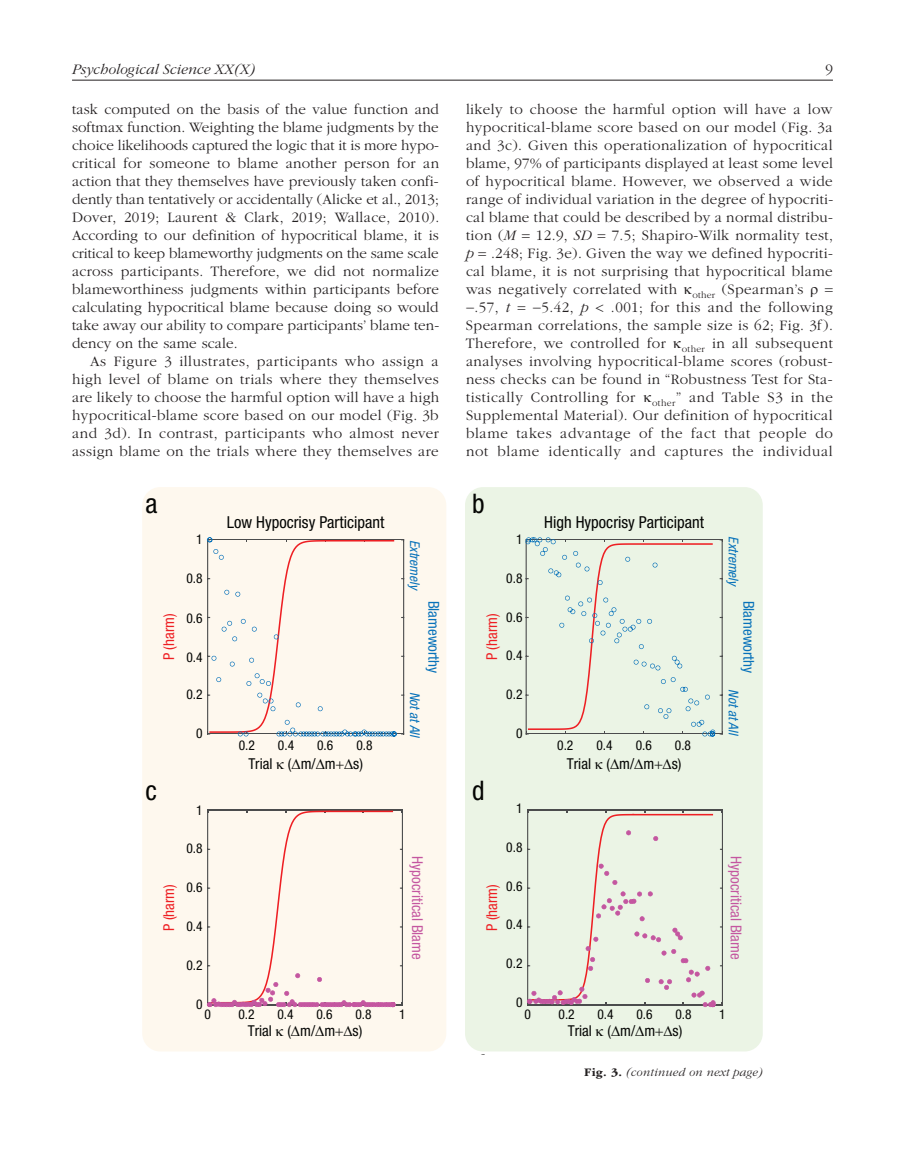
<style>
.page{position:relative;width:905px;height:1175px;background:#fff}
.page>*{position:absolute;margin:0;border:0;box-sizing:border-box;transform-origin:0 0}
.t1{font:condensed 27px "Helvetica Neue LT Std";color:#040503}
.t2{font:condensed 16.5px "Helvetica Neue LT Std";color:#040503}
.t3{font:300 15px/18px "ITC Garamond Std";letter-spacing:.025em;color:#231f20;text-align:justify}
.t4{font:condensed 15px "Helvetica Neue LT Std";color:#040503}
.t5{font:condensed 15px "Helvetica Neue LT Std";color:#c456a0}
.t6{font:condensed 15px "Helvetica Neue LT Std";color:#ee1f23}
.t7{font:italic 300 15px "ITC Garamond Std";color:#231f20}
.t8{font:condensed 15px "Helvetica Neue LT Std";color:#0872ba}
.t9{font:condensed 13.5px "Helvetica Neue LT Std";color:#040503}
.t10{font:italic condensed 13.5px "Helvetica Neue LT Std";color:#0872ba}
.t11{font:italic 300 12px "ITC Garamond Std";letter-spacing:.02em;color:#231f20}
.s1{font-style:italic}
.s2{font-weight:700;font-style:normal}
</style>
<div class="page">
<hr style="left:72px;top:80px;width:760px;height:1px;background:#231f20">
<div style="left:142px;top:487px;width:304px;height:564px;background:#fef8ee;border-radius:18px"></div>
<div style="left:465px;top:487px;width:297px;height:564px;background:#ebf4e5;border-radius:18px"></div>
<svg style="left:207px;top:537px;width:197px;height:199px"></svg>
<svg style="left:525px;top:537px;width:197px;height:199px"></svg>
<svg style="left:207px;top:810px;width:196px;height:197px"></svg>
<svg style="left:527px;top:810px;width:196px;height:197px"></svg>
<p class="t7" style="left:72px;top:61px;width:185px">Psychological Science XX(X)</p>
<p class="t3" style="left:825px;top:60px;width:9px">9</p>
<p class="t3" style="left:72px;top:101px;width:369px">task computed on the basis of the value function and softmax function. Weighting the blame judgments by the choice likelihoods captured the logic that it is more hypo&shy;critical for someone to blame another person for an action that they themselves have previously taken confi&shy;dently than tentatively or accidentally (Alicke et al., 2013; Dover, 2019; Laurent &amp; Clark, 2019; Wallace, 2010).<br>According to our definition of hypocritical blame, it is critical to keep blameworthy judgments on the same scale across participants. Therefore, we did not normalize blameworthiness judgments within participants before calculating hypocritical blame because doing so would take away our ability to compare participants’ blame ten&shy;dency on the same scale.</p>
<p class="t3" style="left:72px;top:353px;width:368px;text-indent:18px">As Figure 3 illustrates, participants who assign a high level of blame on trials where they themselves are likely to choose the harmful option will have a high hypocritical-blame score based on our model (Fig. 3b and 3d). In contrast, participants who almost never assign blame on the trials where they themselves are</p>
<p class="t3" style="left:466px;top:101px;width:368px">likely to choose the harmful option will have a low hypocritical-blame score based on our model (Fig. 3a and 3c). Given this operationalization of hypocritical blame, 97% of participants displayed at least some level of hypocritical blame. However, we observed a wide range of individual variation in the degree of hypocriti&shy;cal blame that could be described by a normal distribu&shy;tion (<span class="s1">M</span></p>
<p class="t3" style="left:466px;top:227px;width:368px;text-align:left;text-indent:146px">7.5; Shapiro-Wilk normality test, <span class="s1">p</span> .248; Fig. 3e). Given the way we defined hypocriti&shy;cal blame, it is not surprising that hypocritical blame was negatively correlated with <sub>other</sub> (Spearman’s −.57, <span class="s1">t</span></p>
<p class="t3" style="left:536px;top:227px;width:57px">12.9, <span class="s1">SD</span></p>
<p class="t3" style="left:533px;top:299px;width:57px">−5.42, <span class="s1">p</span></p>
<p class="t3" style="left:466px;top:299px;width:368px;text-indent:145px">.001; for this and the following Spearman correlations, the sample size is 62; Fig. 3f).<br>Therefore, we controlled for <sub>other</sub> in all subsequent analyses involving hypocritical-blame scores (robust&shy;ness checks can be found in “Robustness Test for Sta&shy;tistically Controlling for <sub>other</sub>” and Table S3 in the Supplemental Material). Our definition of hypocritical blame takes advantage of the fact that people do not blame identically and captures the individual</p>
<h1 class="t1" style="left:146px;top:488px;width:13px">a</h1>
<p class="t9" style="left:196px;top:531px;width:8px">1</p>
<p class="t9" style="left:186px;top:570px;width:18px">0.8</p>
<h1 class="t1" style="left:472px;top:488px;width:14px">b</h1>
<p class="t2" style="left:227px;top:513px;width:159px">Low Hypocrisy Participant</p>
<p class="t2" style="left:544px;top:513px;width:161px">High Hypocrisy Participant</p>
<p class="t10" style="left:423px;top:540px;width:52px;rotate:90deg">Extremely</p>
<p class="t9" style="left:516px;top:531px;width:8px">1</p>
<p class="t9" style="left:506px;top:570px;width:18px">0.8</p>
<p class="t8" style="left:442px;top:600px;width:74px;rotate:90deg">Blameworthy</p>
<p class="t9" style="left:506px;top:609px;width:18px">0.6</p>
<p class="t9" style="left:186px;top:610px;width:18px">0.6</p>
<p class="t6" style="left:160px;top:660px;width:48px;rotate:-90deg">P (harm)</p>
<p class="t6" style="left:483px;top:660px;width:48px;rotate:-90deg">P (harm)</p>
<p class="t9" style="left:506px;top:648px;width:18px">0.4</p>
<p class="t9" style="left:186px;top:649px;width:18px">0.4</p>
<h1 class="t1" style="left:146px;top:775px;width:13px">c</h1>
<p class="t9" style="left:186px;top:686px;width:18px">0.2</p>
<p class="t9" style="left:196px;top:725px;width:8px">0</p>
<p class="t9" style="left:196px;top:802px;width:8px">1</p>
<p class="t9" style="left:186px;top:841px;width:18px">0.8</p>
<p class="t9" style="left:239px;top:737px;width:18px">0.2</p>
<p class="t9" style="left:278px;top:737px;width:18px">0.4</p>
<p class="t9" style="left:317px;top:737px;width:18px">0.6</p>
<p class="t9" style="left:356px;top:737px;width:18px">0.8</p>
<p class="t4" style="left:248px;top:754px;width:116px">Trial (∆m/∆m ∆s)</p>
<p class="t10" style="left:423px;top:691px;width:48px;rotate:90deg">Not at All</p>
<h1 class="t1" style="left:472px;top:775px;width:14px">d</h1>
<p class="t9" style="left:506px;top:686px;width:18px">0.2</p>
<p class="t9" style="left:516px;top:725px;width:8px">0</p>
<p class="t9" style="left:516px;top:800px;width:8px">1</p>
<p class="t9" style="left:506px;top:839px;width:18px">0.8</p>
<p class="t9" style="left:557px;top:737px;width:18px">0.2</p>
<p class="t9" style="left:596px;top:737px;width:18px">0.4</p>
<p class="t9" style="left:635px;top:737px;width:18px">0.6</p>
<p class="t9" style="left:674px;top:737px;width:18px">0.8</p>
<p class="t4" style="left:567px;top:754px;width:116px">Trial (∆m/∆m ∆s)</p>
<p class="t10" style="left:741px;top:536px;width:52px;rotate:90deg">Extremely</p>
<p class="t8" style="left:757px;top:600px;width:74px;rotate:90deg">Blameworthy</p>
<p class="t10" style="left:741px;top:689px;width:48px;rotate:90deg">Not at All</p>
<p class="t5" style="left:426px;top:856px;width:105px;rotate:90deg">Hypocritical Blame</p>
<p class="t5" style="left:744px;top:856px;width:105px;rotate:90deg">Hypocritical Blame</p>
<p class="t9" style="left:506px;top:878px;width:18px">0.6</p>
<p class="t9" style="left:186px;top:879px;width:18px">0.6</p>
<p class="t6" style="left:160px;top:931px;width:48px;rotate:-90deg">P (harm)</p>
<p class="t6" style="left:483px;top:931px;width:48px;rotate:-90deg">P (harm)</p>
<p class="t9" style="left:506px;top:916px;width:18px">0.4</p>
<p class="t9" style="left:186px;top:918px;width:18px">0.4</p>
<p class="t9" style="left:506px;top:955px;width:18px">0.2</p>
<p class="t9" style="left:186px;top:957px;width:18px">0.2</p>
<p class="t9" style="left:196px;top:996px;width:8px">0</p>
<p class="t9" style="left:204px;top:1006px;width:8px">0</p>
<p class="t9" style="left:238px;top:1006px;width:18px">0.2</p>
<p class="t9" style="left:277px;top:1006px;width:18px">0.4</p>
<p class="t9" style="left:316px;top:1006px;width:18px">0.6</p>
<p class="t9" style="left:355px;top:1006px;width:18px">0.8</p>
<p class="t9" style="left:399px;top:1006px;width:8px">1</p>
<p class="t9" style="left:516px;top:994px;width:8px">0</p>
<p class="t9" style="left:524px;top:1006px;width:8px">0</p>
<p class="t9" style="left:558px;top:1006px;width:18px">0.2</p>
<p class="t9" style="left:597px;top:1006px;width:18px">0.4</p>
<p class="t9" style="left:636px;top:1006px;width:18px">0.6</p>
<p class="t9" style="left:675px;top:1006px;width:18px">0.8</p>
<p class="t9" style="left:719px;top:1006px;width:8px">1</p>
<p class="t4" style="left:248px;top:1022px;width:116px">Trial (∆m/∆m ∆s)</p>
<p class="t4" style="left:567px;top:1022px;width:116px">Trial (∆m/∆m ∆s)</p>
<p class="t11" style="left:584px;top:1066px;width:180px"><span class="s2">Fig. 3.</span> (continued on next page)</p>
</div>
